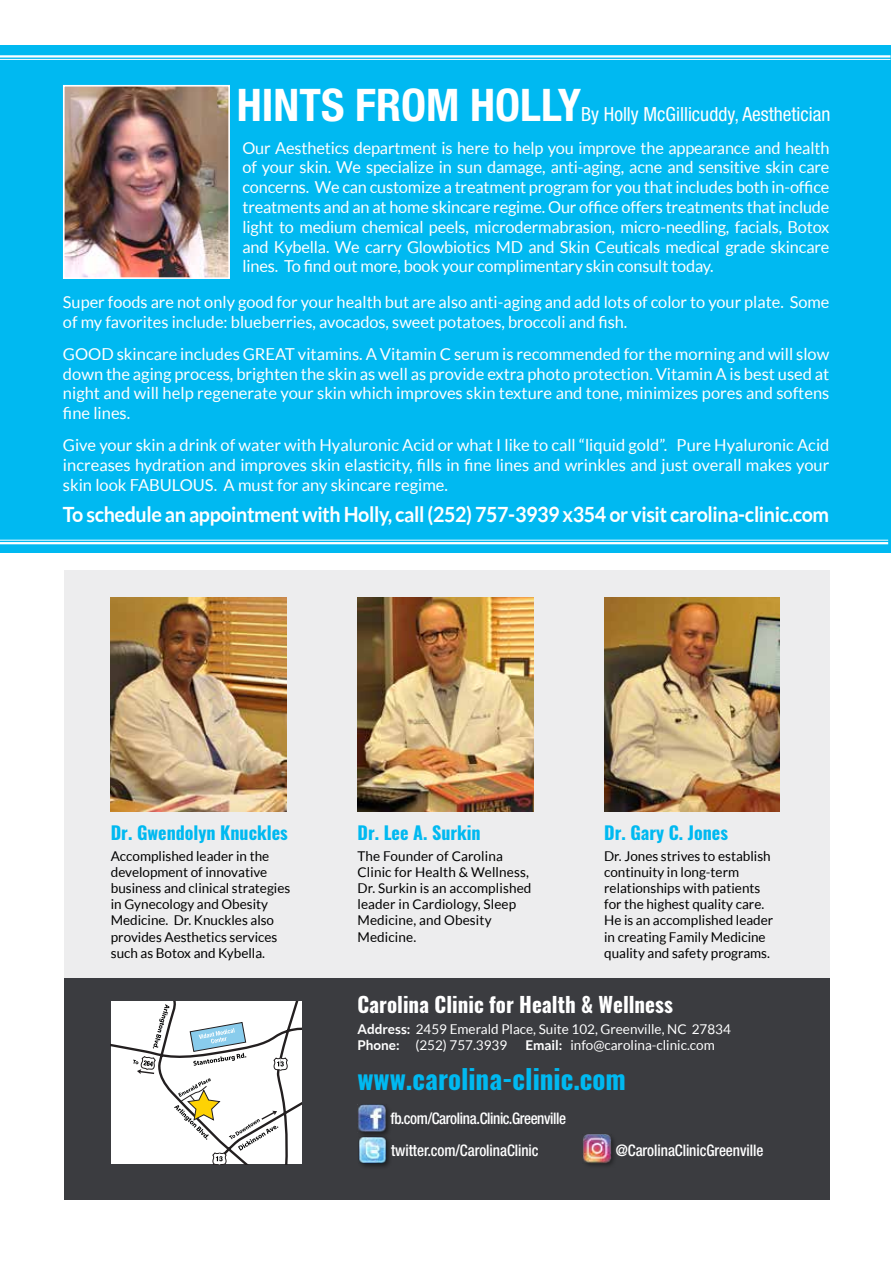
<style>
.page{position:relative;width:893px;height:1263px;background:#fff}
.page>*{position:absolute;margin:0;border:0;box-sizing:border-box;transform-origin:0 0}
.t1{font:700 condensed 45px "Helvetica Neue";color:#fff}
.t2{font:700 27px "Oswald";color:#00b9f1}
.t3{font:700 21px "Lato";letter-spacing:-.02em;color:#fff;scale:.94 1}
.t4{font:700 21px "Oswald";color:#fff}
.t5{font:condensed 19.5px "Helvetica Neue";color:#fff}
.t6{font:700 18px "Oswald";color:#00b9f1}
.t7{font:16.5px/19.8px "Lato";color:#fff;text-align:justify}
.t8{font:500 condensed 15.9px/31.3px "Helvetica Neue";letter-spacing:-.025em;color:#fff;scale:.95 1}
.t9{font:500 condensed 15.9px "Helvetica Neue";letter-spacing:-.005em;color:#fff;scale:.95 1}
.t10{font:13.5px/16.2px "Lato";color:#000}
.t11{font:13.5px/16.2px "Lato";color:#fff}
.s1{font-weight:700}
</style>
<div class="page">
<div style="left:64px;top:570px;width:765px;height:408px;background:#ededee"></div>
<div style="left:64px;top:978px;width:765px;height:221px;background:#3b3c40"></div>
<div style="left:0;top:45px;width:890px;height:508px;background:#00b9f1"></div>
<img style="left:111px;top:597px;width:175px;height:214px">
<img style="left:357px;top:597px;width:176px;height:214px">
<img style="left:604px;top:597px;width:176px;height:214px">
<svg style="left:0;top:59px;width:891px;height:482px"></svg>
<img style="left:66px;top:88px;width:161px;height:188px">
<div style="left:63px;top:85px;width:167px;height:194px;border:2px solid #fff"></div>
<svg style="left:111px;top:1002px;width:190px;height:162px;background:#e9eae9"></svg>
<div style="left:356px;top:1103px;width:36px;height:36px;background:#313235"></div>
<img style="left:357px;top:1104px;width:29px;height:29px">
<div style="left:357px;top:1134px;width:35px;height:36px;background:#000;opacity:.46"></div>
<img style="left:358px;top:1136px;width:28px;height:28px">
<div style="left:582px;top:1133px;width:35px;height:36px;background:#353639"></div>
<img style="left:583px;top:1134px;width:29px;height:29px">
<h1 class="t1" style="left:237px;top:77px;width:346px">HINTS FROM HOLLY</h1>
<p class="t5" style="left:581px;top:102px;width:251px">By Holly McGillicuddy, Aesthetician</p>
<p class="t7" style="left:242px;top:138px;width:588px">Our Aesthetics department is here to help you improve the appearance and health of your skin. We specialize in sun damage, anti-aging, acne and sensitive skin care concerns. We can customize a treatment program for you that includes both in-office treatments and an at home skincare regime. Our office offers treatments that include light to medium chemical peels, microdermabrasion, micro-needling, facials, Botox and Kybella. We carry Glowbiotics MD and Skin Ceuticals medical grade skincare lines. To find out more, book your complimentary skin consult today.</p>
<p class="t7" style="left:63px;top:292px;width:768px">Super foods are not only good for your health but are also anti-aging and add lots of color to your plate. Some of my favorites include: blueberries, avocados, sweet potatoes, broccoli and fish.</p>
<p class="t7" style="left:63px;top:344px;width:768px">GOOD skincare includes GREAT vitamins. A Vitamin C serum is recommended for the morning and will slow down the aging process, brighten the skin as well as provide extra photo protection. Vitamin A is best used at night and will help regenerate your skin which improves skin texture and tone, minimizes pores and softens fine lines.</p>
<p class="t7" style="left:63px;top:435px;width:768px">Give your skin a drink of water with Hyaluronic Acid or what I like to call “liquid gold”. Pure Hyaluronic Acid increases hydration and improves skin elasticity, fills in fine lines and wrinkles and just overall makes your skin look FABULOUS. A must for any skincare regime.</p>
<p class="t3" style="left:63px;top:503px;width:817px">To schedule an appointment with Holly, call (252) 757-3939 x354 or visit carolina-clinic.com</p>
<p class="t6" style="left:111px;top:820px;width:178px">Dr. Gwendolyn Knuckles</p>
<p class="t6" style="left:357px;top:820px;width:125px">Dr. Lee A. Surkin</p>
<p class="t6" style="left:604px;top:820px;width:125px">Dr. Gary C. Jones</p>
<p class="t10" style="left:111px;top:847px;width:181px">Accomplished leader in the development of innovative business and clinical strategies in Gynecology and Obesity<br>Medicine. Dr. Knuckles also provides Aesthetics services such as Botox and Kybella.</p>
<p class="t10" style="left:357px;top:847px;width:175px">The Founder of Carolina<br>Clinic for Health &amp; Wellness,<br>Dr. Surkin is an accomplished leader in Cardiology, Sleep<br>Medicine, and Obesity<br>Medicine.</p>
<p class="t10" style="left:604px;top:847px;width:171px">Dr. Jones strives to establish continuity in long-term relationships with patients for the highest quality care.<br>He is an accomplished leader in creating Family Medicine quality and safety programs.</p>
<p class="t4" style="left:357px;top:989px;width:317px">Carolina Clinic for Health &amp; Wellness</p>
<p class="t11" style="left:357px;top:1020px;width:375px"><span class="s1">Address:</span> 2459 Emerald Place, Suite 102, Greenville, NC 27834<br><span class="s1">Phone:</span> (252) 757.3939</p>
<p class="t11" style="left:525px;top:1037px;width:191px"><span class="s1">Email:</span> info@carolina-clinic.com</p>
<h2 class="t2" style="left:357px;top:1060px;width:270px">www.carolina-clinic.com</h2>
<p class="t8" style="left:390px;top:1103px;width:186px">fb.com/Carolina.Clinic.Greenville twitter.com/CarolinaClinic</p>
<p class="t9" style="left:616px;top:1140px;width:157px">@CarolinaClinicGreenville</p>
</div>
